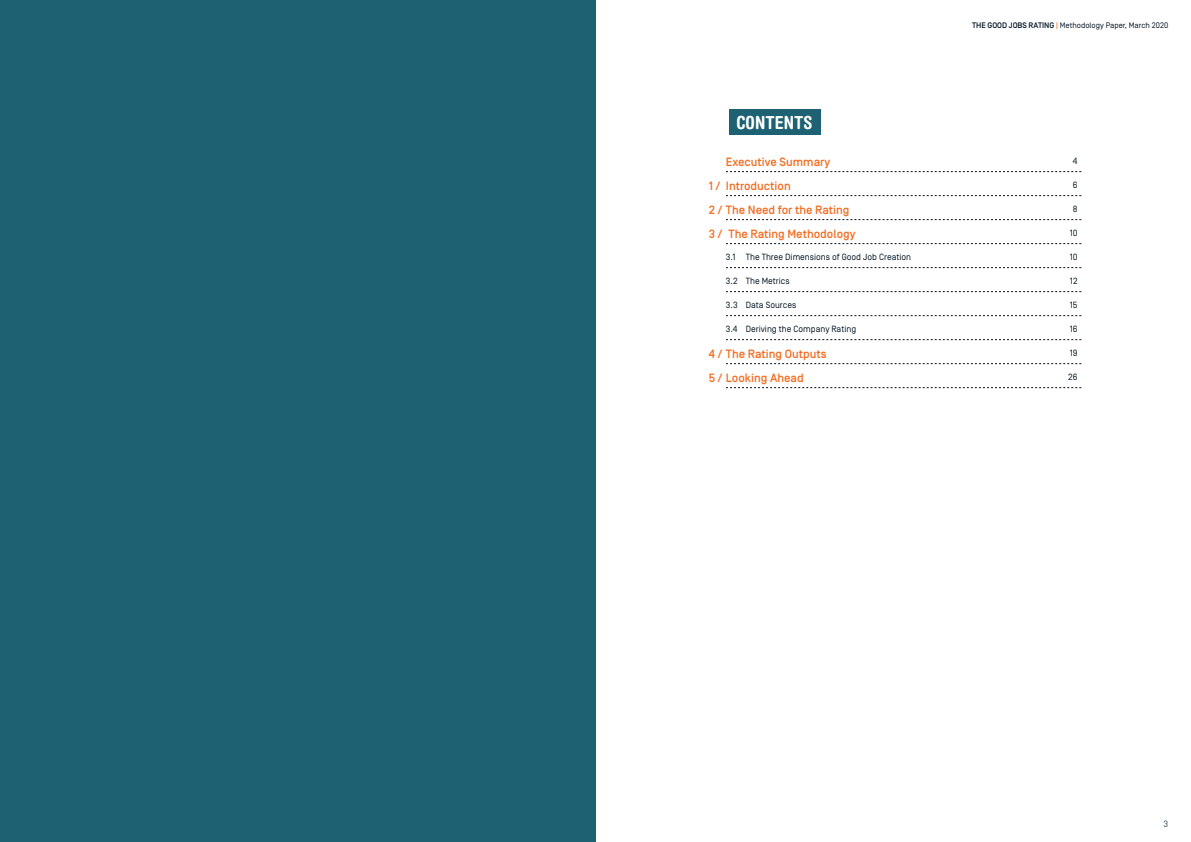
<style>
.page{position:relative;width:1191px;height:842px;background:#fff}
.page>*{position:absolute;margin:0;border:0;box-sizing:border-box;transform-origin:0 0}
.t1{font:700 condensed 18px "Helvetica Rounded LT Std";color:#fff}
.t2{font:500 12px "Simplon Norm";color:#f36e23}
.t3{font:9px "Simplon Norm";color:#001321}
.t4{font:300 9px "Simplon Norm";color:#001321}
.t5{font:8px "Simplon Norm";color:#001321}
.s1{font-weight:500}
.s2{font-weight:500;color:#f36e23}
</style>
<div class="page">
<div style="left:0;top:0;width:595px;height:842px;background:#1d6172"></div>
<div style="left:729px;top:109px;width:91px;height:26px;background:#1d6172"></div>
<svg style="left:726px;top:171px;width:355px;height:1px"></svg>
<svg style="left:726px;top:195px;width:355px;height:1px"></svg>
<svg style="left:726px;top:219px;width:355px;height:1px"></svg>
<svg style="left:726px;top:243px;width:355px;height:1px"></svg>
<svg style="left:726px;top:267px;width:355px;height:1px"></svg>
<svg style="left:726px;top:291px;width:355px;height:1px"></svg>
<svg style="left:726px;top:315px;width:355px;height:1px"></svg>
<svg style="left:726px;top:339px;width:355px;height:1px"></svg>
<svg style="left:726px;top:363px;width:355px;height:1px"></svg>
<svg style="left:726px;top:387px;width:355px;height:1px"></svg>
<p class="t5" style="left:972px;top:21px;width:198px"><span class="s1">THE GOOD JOBS RATING</span> <span class="s2">|</span> Methodology Paper, March 2020</p>
<h1 class="t1" style="left:736px;top:111px;width:77px">CONTENTS</h1>
<h2 class="t2" style="left:726px;top:155px;width:106px">Executive Summary</h2>
<p class="t3" style="left:1073px;top:156px;width:6px">4</p>
<h2 class="t2" style="left:709px;top:179px;width:83px">1 / Introduction</h2>
<p class="t3" style="left:1072px;top:180px;width:6px">6</p>
<h2 class="t2" style="left:709px;top:203px;width:142px">2 / The Need for the Rating</h2>
<p class="t3" style="left:1072px;top:204px;width:6px">8</p>
<h2 class="t2" style="left:709px;top:227px;width:148px">3 / The Rating Methodology</h2>
<p class="t3" style="left:1069px;top:228px;width:9px">10</p>
<p class="t3" style="left:726px;top:252px;width:187px">3.1 The Three Dimensions of Good Job Creation</p>
<p class="t3" style="left:1069px;top:252px;width:9px">10</p>
<p class="t3" style="left:726px;top:276px;width:65px">3.2 The Metrics</p>
<p class="t3" style="left:1070px;top:276px;width:9px">12</p>
<p class="t3" style="left:726px;top:300px;width:72px">3.3 Data Sources</p>
<p class="t3" style="left:1069px;top:300px;width:9px">15</p>
<p class="t3" style="left:726px;top:324px;width:132px">3.4 Deriving the Company Rating</p>
<p class="t3" style="left:1069px;top:324px;width:9px">16</p>
<h2 class="t2" style="left:709px;top:347px;width:119px">4 / The Rating Outputs</h2>
<p class="t3" style="left:1069px;top:348px;width:9px">19</p>
<h2 class="t2" style="left:709px;top:371px;width:96px">5 / Looking Ahead</h2>
<p class="t3" style="left:1068px;top:372px;width:11px">26</p>
<p class="t4" style="left:1163px;top:819px;width:6px">3</p>
</div>
